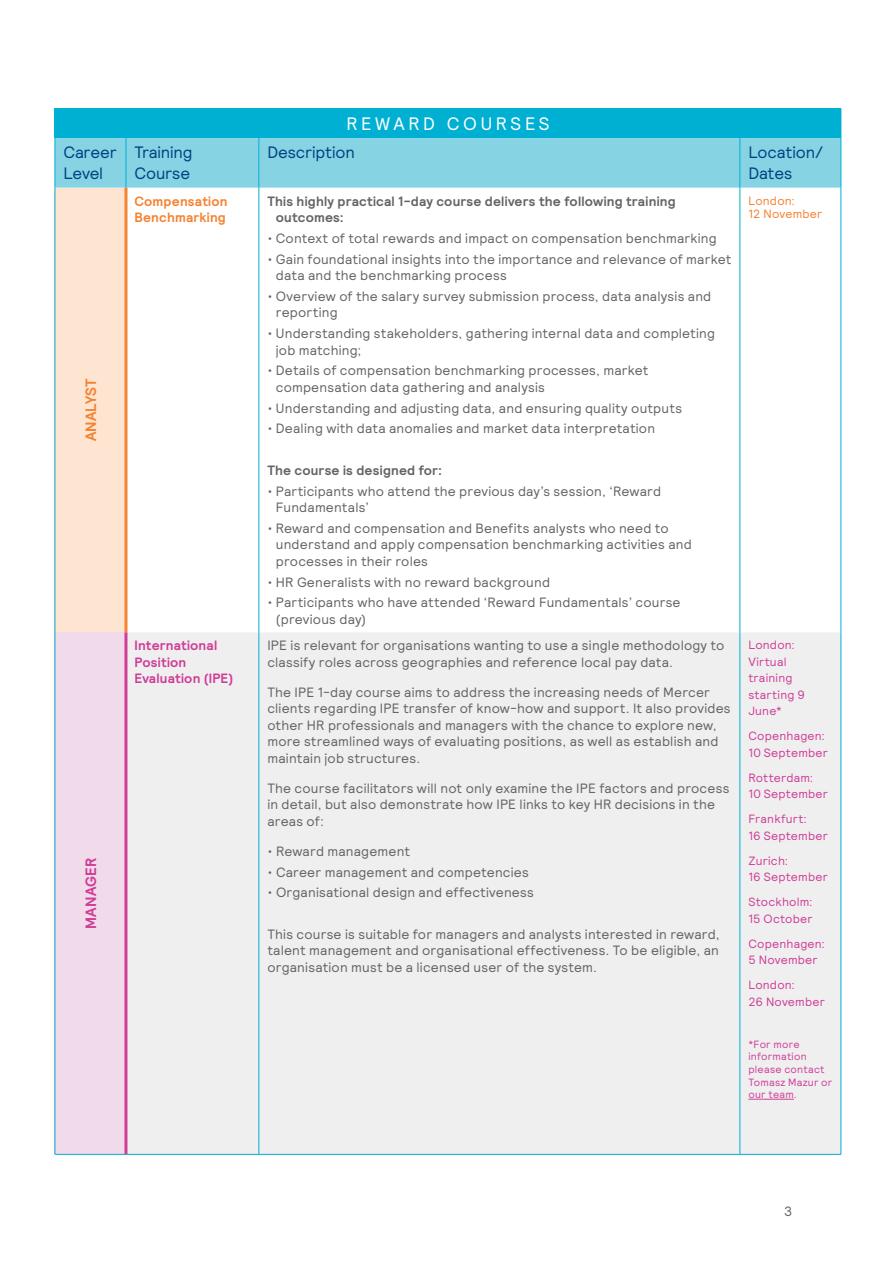
<style>
.page{position:relative;width:893px;height:1263px;background:#fff}
.page>*{position:absolute;margin:0;border:0;box-sizing:border-box;transform-origin:0 0}
.t1{font:18px "Relative";letter-spacing:.2em;color:#fff}
.t2{font:16.5px/21px "Relative";letter-spacing:-.01em;color:#004280}
.t3{font:700 15px "Relative";letter-spacing:.005em;color:#f58232}
.t4{font:700 15px "Relative";letter-spacing:.01em;color:#cf3d96}
.t5{font:13.5px/16.5px "Relative";letter-spacing:.015em;color:#636466}
.t6{font:700 13.5px/16.5px "Relative";letter-spacing:.015em;color:#636466}
.t7{font:700 13.5px/16.5px "Relative";letter-spacing:.015em;color:#cf3d96}
.t8{font:700 13.5px/16.5px "Relative";letter-spacing:.015em;color:#f58232}
.t9{font:12px/16.5px "Relative";letter-spacing:.02em;color:#cf3e96}
.t10{font:12px/13.5px "Relative";letter-spacing:.015em;color:#f58231}
.t11{font:10.5px/12.6px "Relative";letter-spacing:.02em;color:#cf3e96}
</style>
<div class="page">
<div style="left:55px;top:108px;width:786px;height:30px;background:#00b0d3"></div>
<div style="left:56px;top:138px;width:785px;height:50px;background:#86d3e4"></div>
<div style="left:55px;top:188px;width:71px;height:444px;background:#fee5d1"></div>
<div style="left:55px;top:632px;width:71px;height:522px;background:#f1daea"></div>
<div style="left:127px;top:632px;width:714px;height:522px;background:#efeff0"></div>
<hr style="left:259px;top:632px;width:1px;height:522px;background:#00b0d3">
<hr style="left:740px;top:632px;width:1px;height:522px;background:#00b0d3">
<hr style="left:841px;top:632px;width:1px;height:522px;background:#00b0d3">
<hr style="left:126px;top:1154px;width:133px;height:1px;background:#00b0d3">
<hr style="left:259px;top:1154px;width:481px;height:1px;background:#00b0d3">
<hr style="left:740px;top:1154px;width:101px;height:1px;background:#00b0d3">
<hr style="left:55px;top:188px;width:1px;height:444px;background:#00b0d3">
<hr style="left:124px;top:188px;width:3px;height:444px;background:#f58232">
<hr style="left:740px;top:188px;width:1px;height:444px;background:#00b0d3">
<hr style="left:841px;top:188px;width:1px;height:444px;background:#00b0d3">
<hr style="left:740px;top:138px;width:1px;height:50px;background:#00b0d3">
<hr style="left:841px;top:138px;width:1px;height:50px;background:#00b0d3">
<hr style="left:259px;top:188px;width:1px;height:444px;background:#00b0d3">
<hr style="left:841px;top:108px;width:1px;height:30px;background:#00b0d3">
<hr style="left:55px;top:138px;width:1px;height:50px;background:#00b0d3">
<hr style="left:126px;top:138px;width:1px;height:50px;background:#00b0d3">
<hr style="left:259px;top:138px;width:1px;height:50px;background:#00b0d3">
<hr style="left:55px;top:632px;width:1px;height:522px;background:#00b0d3">
<hr style="left:124px;top:632px;width:3px;height:522px;background:#cf3d96">
<hr style="left:55px;top:1154px;width:71px;height:1px;background:#00b0d3">
<hr style="left:748px;top:1099px;width:46px;height:1px;background:#cf3e96">
<h1 class="t1" style="left:346px;top:112px;width:205px">REWARD COURSES</h1>
<p class="t2" style="left:63px;top:141px;width:55px">Career<br>Level</p>
<p class="t2" style="left:134px;top:141px;width:59px">Training<br>Course</p>
<p class="t2" style="left:267px;top:141px;width:89px">Description</p>
<p class="t2" style="left:748px;top:141px;width:76px">Location/<br>Dates</p>
<p class="t3" style="left:81px;top:441px;width:64px;rotate:-90deg">ANALYST</p>
<p class="t4" style="left:81px;top:929px;width:72px;rotate:-90deg">MANAGER</p>
<p class="t8" style="left:134px;top:192px;width:95px">Compensation<br>Benchmarking</p>
<p class="t6" style="left:276px;top:192px;width:401px;text-indent:-9px">This highly practical 1-day course delivers the following training outcomes:</p>
<p class="t5" style="left:267px;top:229px;width:451px">• Context of total rewards and impact on compensation benchmarking</p>
<p class="t5" style="left:276px;top:250px;width:457px;text-indent:-9px">• Gain foundational insights into the importance and relevance of market data and the benchmarking process</p>
<p class="t5" style="left:276px;top:287px;width:437px;text-indent:-9px">• Overview of the salary survey submission process, data analysis and reporting</p>
<p class="t5" style="left:276px;top:325px;width:441px;text-indent:-9px">• Understanding stakeholders, gathering internal data and completing job matching;</p>
<p class="t5" style="left:276px;top:362px;width:374px;text-indent:-9px">• Details of compensation benchmarking processes, market compensation data gathering and analysis</p>
<p class="t5" style="left:267px;top:399px;width:416px">• Understanding and adjusting data, and ensuring quality outputs</p>
<p class="t5" style="left:267px;top:420px;width:389px">• Dealing with data anomalies and market data interpretation</p>
<p class="t6" style="left:267px;top:462px;width:176px">The course is designed for:</p>
<p class="t5" style="left:276px;top:482px;width:387px;text-indent:-9px">• Participants who attend the previous day’s session, ‘Reward<br>Fundamentals’</p>
<p class="t5" style="left:276px;top:519px;width:417px;text-indent:-9px">• Reward and compensation and Benefits analysts who need to understand and apply compensation benchmarking activities and processes in their roles</p>
<p class="t5" style="left:267px;top:573px;width:284px">• HR Generalists with no reward background</p>
<p class="t5" style="left:276px;top:594px;width:406px;text-indent:-9px">• Participants who have attended ‘Reward Fundamentals’ course (previous day)</p>
<p class="t7" style="left:134px;top:637px;width:100px">International<br>Position<br>Evaluation (IPE)</p>
<p class="t5" style="left:267px;top:637px;width:459px">IPE is relevant for organisations wanting to use a single methodology to classify roles across geographies and reference local pay data.</p>
<p class="t5" style="left:267px;top:683px;width:465px">The IPE 1-day course aims to address the increasing needs of Mercer clients regarding IPE transfer of know-how and support. It also provides other HR professionals and managers with the chance to explore new, more streamlined ways of evaluating positions, as well as establish and maintain job structures.</p>
<p class="t5" style="left:267px;top:779px;width:464px">The course facilitators will not only examine the IPE factors and process in detail, but also demonstrate how IPE links to key HR decisions in the areas of:</p>
<p class="t5" style="left:267px;top:842px;width:144px">• Reward management</p>
<p class="t5" style="left:267px;top:863px;width:263px">• Career management and competencies</p>
<p class="t5" style="left:267px;top:884px;width:268px">• Organisational design and effectiveness</p>
<p class="t5" style="left:267px;top:925px;width:454px;text-align:justify">This course is suitable for managers and analysts interested in reward, talent management and organisational effectiveness. To be eligible, an organisation must be a licensed user of the system.</p>
<p class="t10" style="left:748px;top:193px;width:76px">London:<br>12 November</p>
<p class="t9" style="left:748px;top:636px;width:58px">London:<br>Virtual training starting 9<br>June*</p>
<p class="t9" style="left:748px;top:727px;width:81px">Copenhagen:<br>10 September</p>
<p class="t9" style="left:748px;top:769px;width:81px">Rotterdam:<br>10 September</p>
<p class="t9" style="left:748px;top:810px;width:81px">Frankfurt:<br>16 September</p>
<p class="t9" style="left:748px;top:852px;width:81px">Zurich:<br>16 September</p>
<p class="t9" style="left:748px;top:893px;width:66px">Stockholm:<br>15 October</p>
<p class="t9" style="left:748px;top:935px;width:78px">Copenhagen:<br>5 November</p>
<p class="t9" style="left:748px;top:976px;width:78px">London:<br>26 November</p>
<p class="t11" style="left:748px;top:1037px;width:85px">*For more information please contact<br>Tomasz Mazur or our team.</p>
<p class="t5" style="left:784px;top:1202px;width:10px">3</p>
</div>
